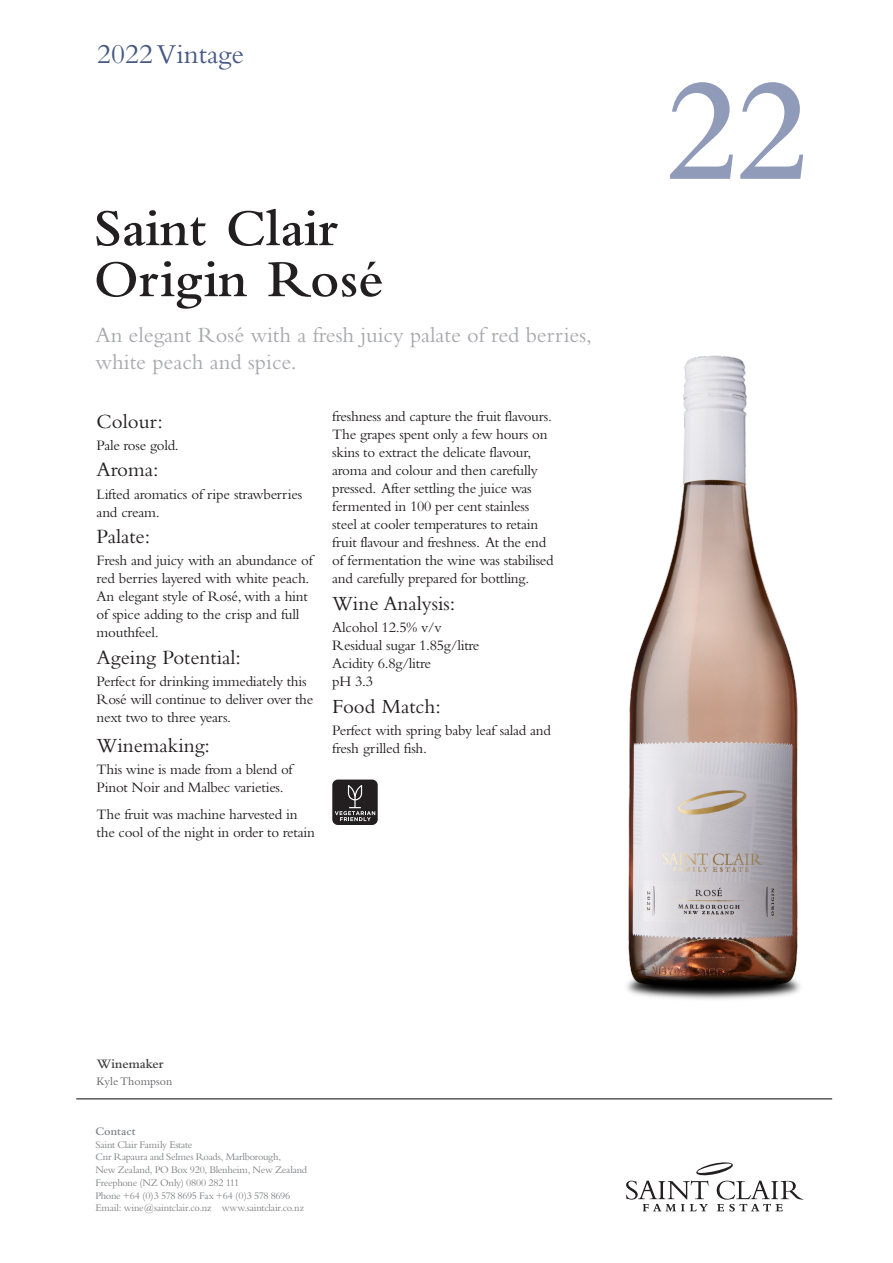
<style>
.page{position:relative;width:893px;height:1263px;background:#fff}
.page>*{position:absolute;margin:0;border:0;box-sizing:border-box;transform-origin:0 0}
.t1{font:600 151.5px "Bembo";color:#909bb9}
.Main_head{font:600 54px/51px "Bembo";color:#231f20}
.t2{font:28.5px "Bembo";color:#475983}
.t3{font:22.5px/27px "Bembo";color:#a8a9ad}
.sub_heads{font:21px "Bembo";color:#231f20}
.sub_heads-2{font:15px/18px "Bembo";letter-spacing:-.015em;color:#231f20}
.t4{font:600 13.5px "Bembo";color:#3e3e3f}
.t5{font:12px "Bembo";color:#636366}
.Body_copy{font:600 12px "Bembo";color:#808285}
.Body_copy-2{font:10.5px/12.8px "Bembo";letter-spacing:-.025em;color:#808285}
</style>
<div class="page">
<hr style="left:76px;top:1098px;width:756px;height:1px;background:#231f20">
<svg style="left:626px;top:1162px;width:177px;height:49px"></svg>
<img style="left:627px;top:355px;width:173px;height:645px">
<div style="left:332px;top:779px;width:46px;height:46px;background:#231f20;border-radius:6px"></div>
<svg style="left:335px;top:785px;width:40px;height:36px"></svg>
<p class="t2" style="left:97px;top:38px;width:148px">2022 Vintage</p>
<p class="Main_head" style="left:94px;top:203px;width:291px">Saint Clair<br>Origin Rosé</p>
<p class="t3" style="left:95px;top:321px;width:498px">An elegant Rosé with a fresh juicy palate of red berries, white peach and spice.</p>
<p class="sub_heads" style="left:97px;top:409px;width:68px">Colour:</p>
<p class="sub_heads-2" style="left:97px;top:436px;width:84px">Pale rose gold.</p>
<p class="sub_heads" style="left:97px;top:457px;width:63px">Aroma:</p>
<p class="sub_heads-2" style="left:97px;top:485px;width:207px">Lifted aromatics of ripe strawberries and cream.</p>
<p class="sub_heads" style="left:97px;top:524px;width:55px">Palate:</p>
<p class="sub_heads-2" style="left:97px;top:551px;width:218px">Fresh and juicy with an abundance of red berries layered with white peach.<br>An elegant style of Rosé, with a hint of spice adding to the crisp and full mouthfeel.</p>
<p class="sub_heads" style="left:97px;top:645px;width:146px">Ageing Potential:</p>
<p class="sub_heads-2" style="left:97px;top:672px;width:218px">Perfect for drinking immediately this<br>Rosé will continue to deliver over the next two to three years.</p>
<p class="sub_heads" style="left:97px;top:733px;width:115px">Winemaking:</p>
<p class="sub_heads-2" style="left:97px;top:760px;width:198px">This wine is made from a blend of<br>Pinot Noir and Malbec varieties.</p>
<p class="sub_heads-2" style="left:97px;top:805px;width:220px">The fruit was machine harvested in the cool of the night in order to retain</p>
<p class="sub_heads-2" style="left:332px;top:407px;width:223px">freshness and capture the fruit flavours.<br>The grapes spent only a few hours on skins to extract the delicate flavour, aroma and colour and then carefully pressed. After settling the juice was fermented in 100 per cent stainless steel at cooler temperatures to retain fruit flavour and freshness. At the end of fermentation the wine was stabilised and carefully prepared for bottling.</p>
<p class="sub_heads" style="left:332px;top:591px;width:124px">Wine Analysis:</p>
<p class="sub_heads-2" style="left:332px;top:618px;width:111px">Alcohol 12.5% v/v</p>
<p class="sub_heads-2" style="left:332px;top:636px;width:149px">Residual sugar 1.85g/litre</p>
<p class="sub_heads-2" style="left:332px;top:654px;width:100px">Acidity 6.8g/litre</p>
<p class="sub_heads-2" style="left:332px;top:672px;width:42px">pH 3.3</p>
<p class="sub_heads" style="left:332px;top:694px;width:110px">Food Match:</p>
<p class="sub_heads-2" style="left:332px;top:721px;width:220px">Perfect with spring baby leaf salad and fresh grilled fish.</p>
<p class="t1" style="left:664px;top:47px;width:150px">22</p>
<p class="t4" style="left:97px;top:1056px;width:69px">Winemaker</p>
<p class="t5" style="left:97px;top:1074px;width:77px">Kyle Thompson</p>
<p class="Body_copy" style="left:95px;top:1124px;width:42px">Contact</p>
<p class="Body_copy-2" style="left:95px;top:1138px;width:99px">Saint Clair Family Estate</p>
<p class="Body_copy-2" style="left:95px;top:1150px;width:213px">Cnr Rapaura and Selmes Roads, Marlborough,<br>New Zealand, PO Box 920, Blenheim, New Zealand</p>
<p class="Body_copy-2" style="left:95px;top:1176px;width:196px">Freephone (NZ Only) 0800 282 111<br>Phone +64 (0)3 578 8695 Fax +64 (0)3 578 8696</p>
<p class="Body_copy-2" style="left:95px;top:1201px;width:210px">Email: wine@saintclair.co.nz www.saintclair.co.nz</p>
</div>
